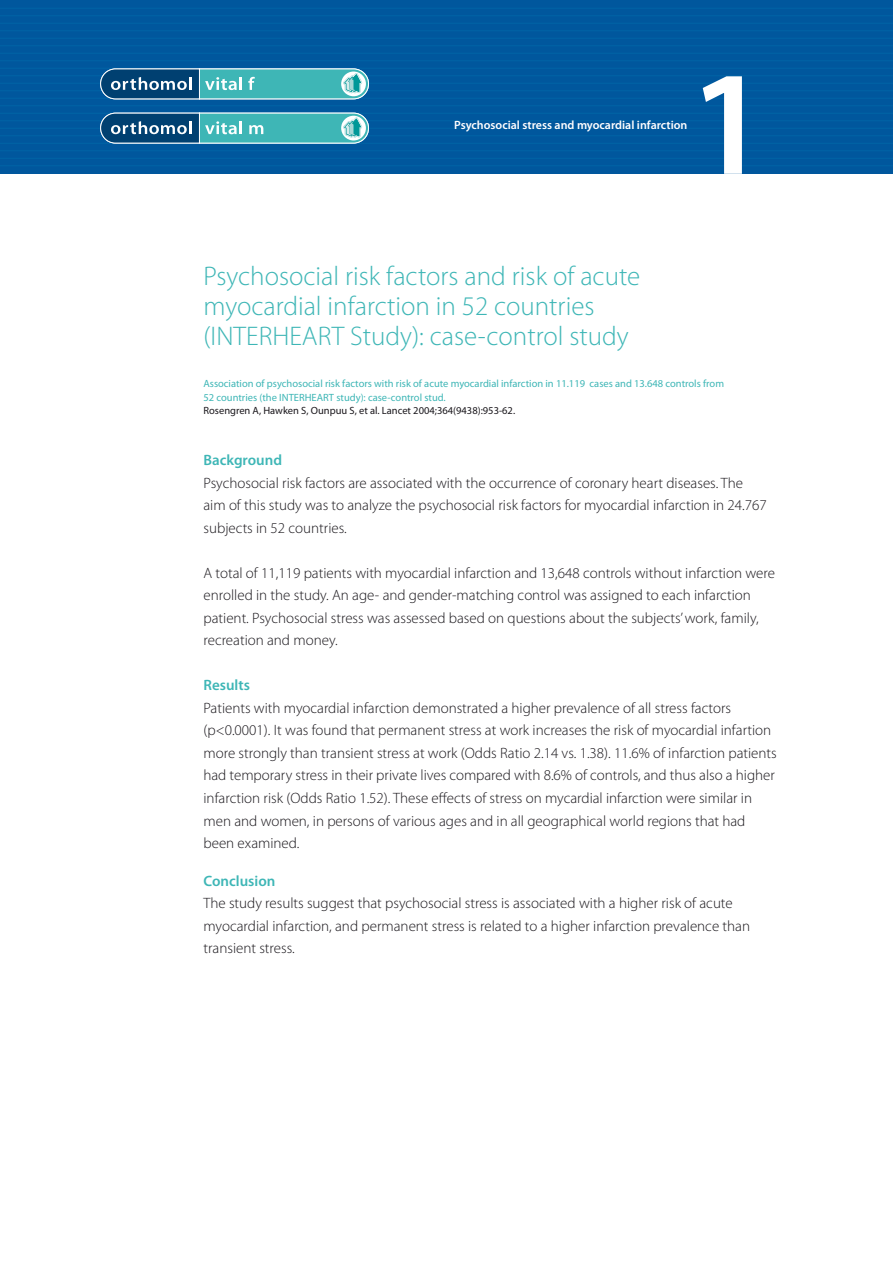
<style>
.page{position:relative;width:893px;height:1263px;background:#fff}
.page>*{position:absolute;margin:0;border:0;box-sizing:border-box;transform-origin:0 0}
.t1{font:600 150px "Myriad Pro";color:#fff}
.t2{font:300 27px "Myriad Pro";color:#3eb6b6}
.t3{font:300 15px/22.5px "Myriad Pro";color:#1a171c}
.t4{font:600 15px "Myriad Pro";color:#3eb6b6}
.t5{font:600 12px "Myriad Pro";color:#fff}
.t6{font:10.5px "Myriad Pro";color:#3eb6b6}
.t7{font:10.5px "Myriad Pro";color:#1a171c}
</style>
<div class="page">
<div style="left:0;top:0;width:893px;height:173px;background:#00579d"></div>
<hr style="left:0;top:8px;width:893px;height:1px;background:#0064a6">
<hr style="left:0;top:15px;width:893px;height:1px;background:#0064a6">
<hr style="left:0;top:23px;width:893px;height:1px;background:#0064a6">
<hr style="left:0;top:30px;width:893px;height:1px;background:#0064a6">
<hr style="left:0;top:38px;width:893px;height:1px;background:#0064a6">
<hr style="left:0;top:45px;width:893px;height:1px;background:#0064a6">
<hr style="left:0;top:53px;width:893px;height:1px;background:#0064a6">
<hr style="left:0;top:60px;width:893px;height:1px;background:#0064a6">
<hr style="left:0;top:68px;width:893px;height:1px;background:#0064a6">
<hr style="left:0;top:75px;width:893px;height:1px;background:#0064a6">
<hr style="left:0;top:83px;width:893px;height:1px;background:#0064a6">
<hr style="left:0;top:90px;width:893px;height:1px;background:#0064a6">
<hr style="left:0;top:98px;width:893px;height:1px;background:#0064a6">
<hr style="left:0;top:105px;width:893px;height:1px;background:#0064a6">
<hr style="left:0;top:113px;width:893px;height:1px;background:#0064a6">
<hr style="left:0;top:120px;width:893px;height:1px;background:#0064a6">
<hr style="left:0;top:128px;width:893px;height:1px;background:#0064a6">
<hr style="left:0;top:135px;width:893px;height:1px;background:#0064a6">
<hr style="left:0;top:143px;width:893px;height:1px;background:#0064a6">
<hr style="left:0;top:150px;width:893px;height:1px;background:#0064a6">
<hr style="left:0;top:158px;width:893px;height:1px;background:#0064a6">
<hr style="left:0;top:165px;width:893px;height:1px;background:#0064a6">
<svg style="left:100px;top:68px;width:269px;height:32px"></svg>
<svg style="left:100px;top:112px;width:269px;height:32px"></svg>
<p class="t5" style="left:454px;top:117px;width:235px">Psychosocial stress and myocardial infarction</p>
<p class="t1" style="left:689px;top:28px;width:82px">1</p>
<p class="t2" style="left:203px;top:260px;width:438px">Psychosocial risk factors and risk of acute</p>
<p class="t2" style="left:203px;top:290px;width:393px">myocardial infarction in 52 countries</p>
<p class="t2" style="left:203px;top:320px;width:427px">(INTERHEART Study): case-control study</p>
<p class="t6" style="left:203px;top:377px;width:522px">Association of psychosocial risk factors with risk of acute myocardial infarction in 11.119 cases and 13.648 controls from</p>
<p class="t6" style="left:203px;top:391px;width:244px">52 countries (the INTERHEART study): case-control stud.</p>
<p class="t7" style="left:203px;top:404px;width:313px">Rosengren A, Hawken S, Ounpuu S, et al. Lancet 2004;364(9438):953-62.</p>
<p class="t4" style="left:203px;top:451px;width:80px">Background</p>
<p class="t3" style="left:203px;top:472px;width:565px">Psychosocial risk factors are associated with the occurrence of coronary heart diseases. The aim of this study was to analyze the psychosocial risk factors for myocardial infarction in 24.767 subjects in 52 countries.</p>
<p class="t3" style="left:203px;top:562px;width:573px">A total of 11,119 patients with myocardial infarction and 13,648 controls without infarction were enrolled in the study. An age- and gender-matching control was assigned to each infarction patient. Psychosocial stress was assessed based on questions about the subjects’ work, family, recreation and money.</p>
<p class="t4" style="left:203px;top:676px;width:48px">Results</p>
<p class="t3" style="left:203px;top:697px;width:575px">Patients with myocardial infarction demonstrated a higher prevalence of all stress factors (p&lt;0.0001). It was found that permanent stress at work increases the risk of myocardial infartion more strongly than transient stress at work (Odds Ratio 2.14 vs. 1.38). 11.6% of infarction patients had temporary stress in their private lives compared with 8.6% of controls, and thus also a higher infarction risk (Odds Ratio 1.52). These effects of stress on mycardial infarction were similar in men and women, in persons of various ages and in all geographical world regions that had</p>
<p class="t3" style="left:203px;top:832px;width:98px">been examined.</p>
<p class="t4" style="left:203px;top:871px;width:73px">Conclusion</p>
<p class="t3" style="left:203px;top:892px;width:531px">The study results suggest that psychosocial stress is associated with a higher risk of acute</p>
<p class="t3" style="left:203px;top:914px;width:548px">myocardial infarction, and permanent stress is related to a higher infarction prevalence than transient stress.</p>
</div>
